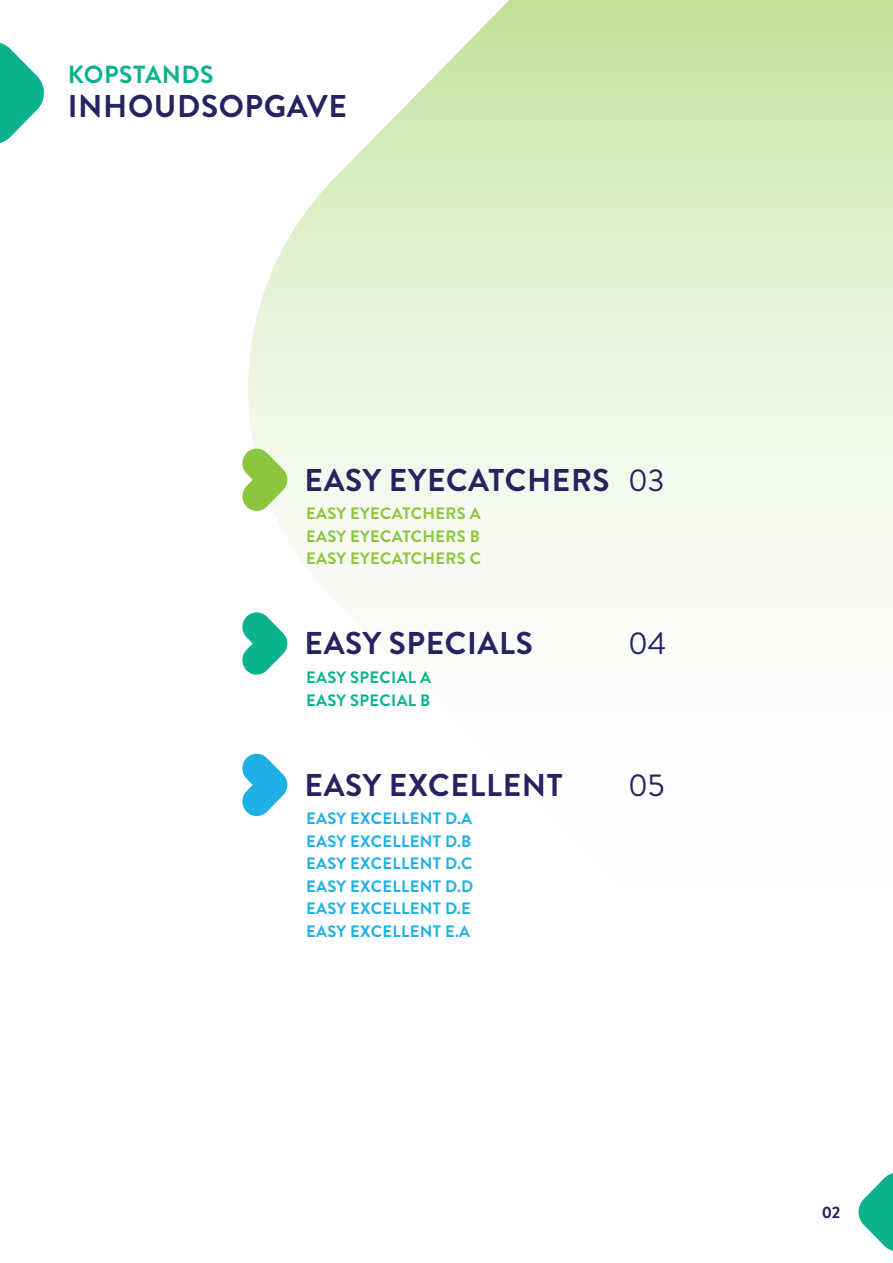
<style>
.page{position:relative;width:893px;height:1263px;background:#fff}
.page>*{position:absolute;margin:0;border:0;box-sizing:border-box;transform-origin:0 0}
.t1{font:700 31.5px "Brandon Grotesque";letter-spacing:.02em;color:#272360}
.t2{font:31.5px "Brandon Grotesque";color:#272360}
.t3{font:700 24.75px "Brandon Grotesque";letter-spacing:.02em;color:#0ab38d}
.t4{font:700 16.5px "Brandon Grotesque";letter-spacing:.02em;color:#1fb0e6}
.t5{font:700 16.5px "Brandon Grotesque";letter-spacing:.02em;color:#8bc63e}
.t6{font:700 16.5px "Brandon Grotesque";letter-spacing:.02em;color:#0ab38d}
.t7{font:700 16.5px "Brandon Grotesque";color:#272360}
</style>
<div class="page">
<svg style="left:248px;top:0;width:645px;height:572px"></svg>
<svg style="left:0;top:43px;width:44px;height:100px"></svg>
<svg style="left:858px;top:1173px;width:35px;height:78px"></svg>
<svg style="left:242px;top:447px;width:47px;height:65px"></svg>
<svg style="left:242px;top:612px;width:46px;height:63px"></svg>
<svg style="left:242px;top:753px;width:46px;height:63px"></svg>
<p class="t3" style="left:68px;top:57px;width:148px">KOPSTANDS</p>
<p class="t1" style="left:68px;top:85px;width:281px">INHOUDSOPGAVE</p>
<p class="t1" style="left:305px;top:458px;width:307px">EASY EYECATCHERS</p>
<p class="t2" style="left:628px;top:458px;width:38px">03</p>
<p class="t5" style="left:306px;top:502px;width:176px">EASY EYECATCHERS A</p>
<p class="t5" style="left:306px;top:525px;width:175px">EASY EYECATCHERS B</p>
<p class="t5" style="left:306px;top:547px;width:177px">EASY EYECATCHERS C</p>
<p class="t1" style="left:305px;top:621px;width:230px">EASY SPECIALS</p>
<p class="t2" style="left:628px;top:622px;width:40px">04</p>
<p class="t6" style="left:306px;top:666px;width:127px">EASY SPECIAL A</p>
<p class="t6" style="left:306px;top:688px;width:126px">EASY SPECIAL B</p>
<p class="t1" style="left:305px;top:763px;width:260px">EASY EXCELLENT</p>
<p class="t2" style="left:628px;top:763px;width:38px">05</p>
<p class="t4" style="left:306px;top:807px;width:168px">EASY EXCELLENT D.A</p>
<p class="t4" style="left:306px;top:830px;width:167px">EASY EXCELLENT D.B</p>
<p class="t4" style="left:306px;top:852px;width:168px">EASY EXCELLENT D.C</p>
<p class="t4" style="left:306px;top:875px;width:169px">EASY EXCELLENT D.D</p>
<p class="t4" style="left:306px;top:897px;width:166px">EASY EXCELLENT D.E</p>
<p class="t4" style="left:306px;top:920px;width:165px">EASY EXCELLENT E.A</p>
<p class="t7" style="left:822px;top:1201px;width:20px">02</p>
</div>
